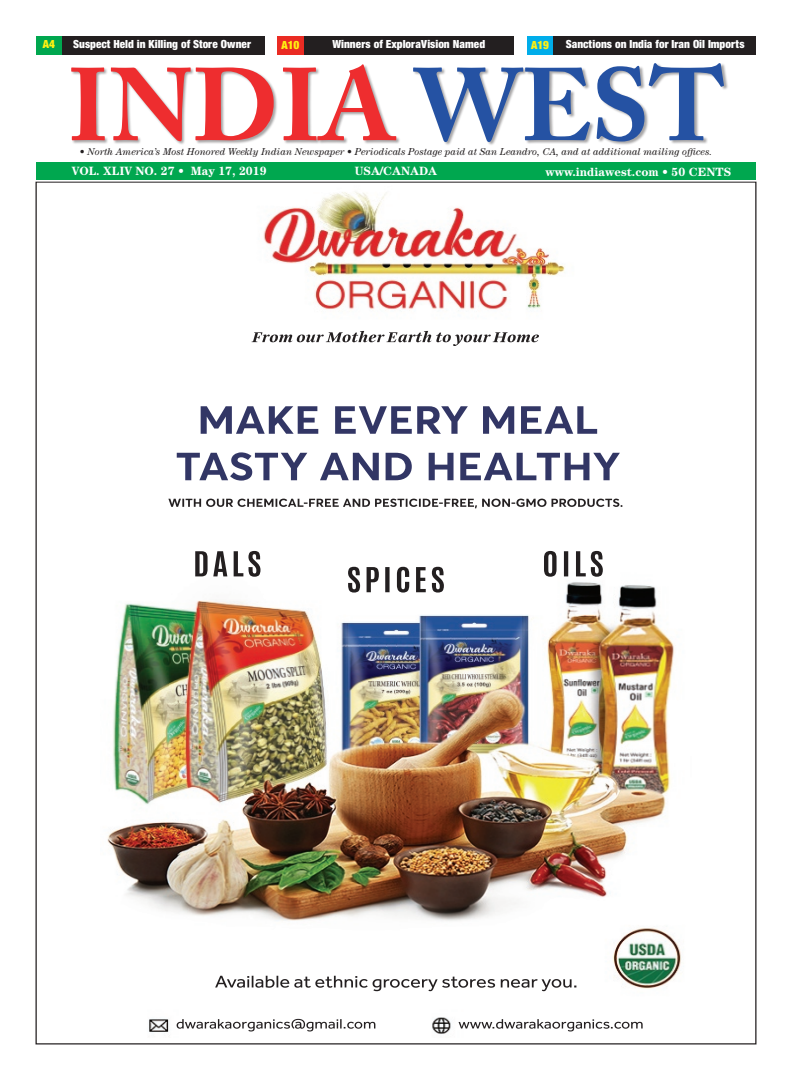
<style>
.page{position:relative;width:792px;height:1080px;background:#fff}
.page>*{position:absolute;margin:0;border:0;box-sizing:border-box;transform-origin:0 0}
.t1{font:700 102px "Adobe Caslon Pro";color:#ee2d2f}
.t2{font:12px "Sans Black Condensed DTC";color:#fff}
.t3{font:700 12px "Century";color:#fff}
.t4{font:12px "Sans Black Condensed DTC";color:#fff111}
.t5{font:italic 10px "Century";color:#231f20}
.s1{color:#2552a3}
</style>
<div class="page">
<div style="left:36px;top:36px;width:228px;height:18px;background:#231f20"></div>
<div style="left:278px;top:36px;width:236px;height:18px;background:#231f20"></div>
<div style="left:528px;top:36px;width:228px;height:18px;background:#231f20"></div>
<div style="left:71px;top:63px;width:658px;height:83px;background:#231f20;opacity:.4"></div>
<div style="left:36px;top:36px;width:26px;height:18px;background:#00a74f"></div>
<div style="left:278px;top:36px;width:26px;height:18px;background:#ea2b23"></div>
<div style="left:528px;top:36px;width:25px;height:18px;background:#00adea"></div>
<div style="left:36px;top:163px;width:720px;height:17px;background:#00a74f"></div>
<img style="left:107px;top:191px;width:574px;height:843px">
<p class="t4" style="left:43px;top:36px;width:14px">A4</p>
<p class="t4" style="left:282px;top:37px;width:19px">A10</p>
<p class="t4" style="left:531px;top:37px;width:19px">A19</p>
<p class="t2" style="left:73px;top:37px;width:179px">Suspect Held in Killing of Store Owner</p>
<p class="t2" style="left:332px;top:37px;width:154px">Winners of ExploraVision Named</p>
<p class="t2" style="left:566px;top:37px;width:181px">Sanctions on India for Iran Oil Imports</p>
<h1 class="t1" style="left:67px;top:45px;width:659px">INDIA <span class="s1">WEST</span></h1>
<p class="t3" style="left:546px;top:165px;width:187px">www.indiawest.com • 50 CENTS</p>
<p class="t5" style="left:80px;top:146px;width:634px">• North America’s Most Honored Weekly Indian Newspaper • Periodicals Postage paid at San Leandro, CA, and at additional mailing offices.</p>
<p class="t3" style="left:72px;top:164px;width:196px">VOL. XLIV NO. 27 • May 17, 2019</p>
<p class="t3" style="left:355px;top:164px;width:84px">USA/CANADA</p>
</div>
